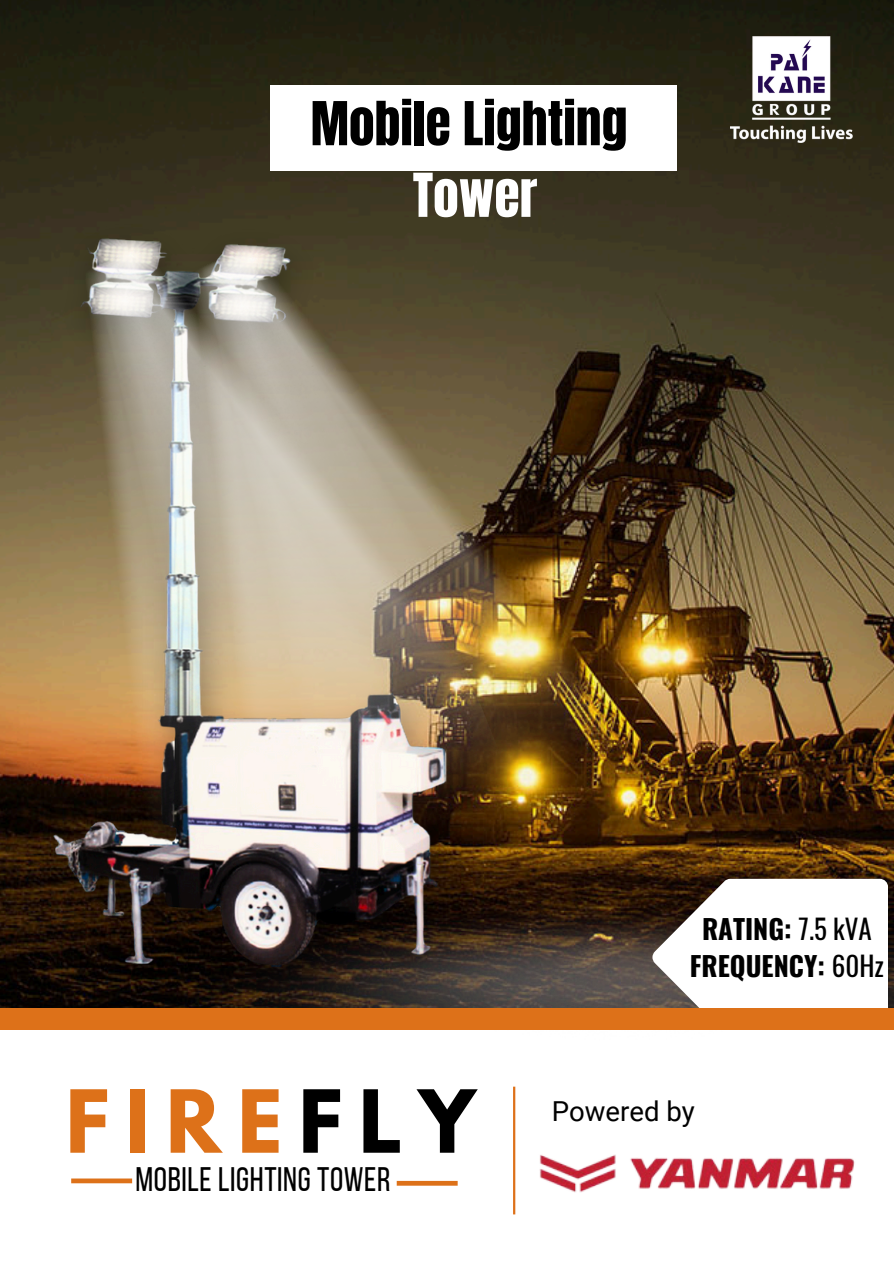
<style>
.page{position:relative;width:894px;height:1264px;background:#fff}
.page>*{position:absolute;margin:0;border:0;box-sizing:border-box;transform-origin:0 0}
.t1{font:700 76.95px "League Spartan";letter-spacing:.215em;color:#dd7119}
.t2{font:51.45px/71.6px "Anton";color:#000;text-align:center}
.t3{font:33.9px "Bebas Neue";letter-spacing:.02em;color:#000}
.t4{font:27.45px "Roboto";color:#000}
.t5{font:700 27px "Oswald";color:#000}
.s1{color:#fff}
.s2{font-weight:400}
.s3{color:#000}
</style>
<div class="page">
<img style="left:0;top:0;width:893px;height:892px">
<img style="left:0;top:156px;width:471px;height:874px">
<img style="left:0;top:194px;width:28px;height:733px">
<img style="left:28px;top:178px;width:631px;height:749px">
<img style="left:108px;top:892px;width:785px;height:244px">
<img style="left:515px;top:1136px;width:340px;height:78px">
<img style="left:216px;top:953px;width:108px;height:30px">
<img style="left:102px;top:957px;width:76px;height:21px">
<img style="left:75px;top:906px;width:76px;height:21px">
<img style="left:381px;top:925px;width:77px;height:55px">
<img style="left:730px;top:37px;width:121px;height:105px">
<div style="left:270px;top:85px;width:406px;height:85px;background:#fff"></div>
<div style="left:28px;top:1070px;width:484px;height:144px;background:#fff"></div>
<div style="left:71px;top:1178px;width:61px;height:5px;background:#dd7119"></div>
<div style="left:396px;top:1180px;width:61px;height:5px;background:#dd7119"></div>
<svg style="left:652px;top:878px;width:235px;height:157px"></svg>
<div style="left:0;top:1008px;width:893px;height:21px;background:#dd7119"></div>
<hr style="left:513px;top:1086px;width:2px;height:128px;background:#dd7119">
<p class="t2" style="left:310px;top:89px;width:318px">Mobile Lighting<br><span class="s1">Tower</span></p>
<p class="t5" style="left:701px;top:907px;width:171px">RATING: <span class="s2">7.5 kVA</span></p>
<p class="t5" style="left:689px;top:944px;width:195px">FREQUENCY: <span class="s2">60Hz</span></p>
<p class="t1" style="left:66px;top:1083px;width:411px">FIRE<span class="s3">FLY</span></p>
<p class="t3" style="left:135px;top:1165px;width:256px">MOBILE LIGHTING TOWER</p>
<p class="t4" style="left:551px;top:1095px;width:144px">Powered by</p>
</div>
